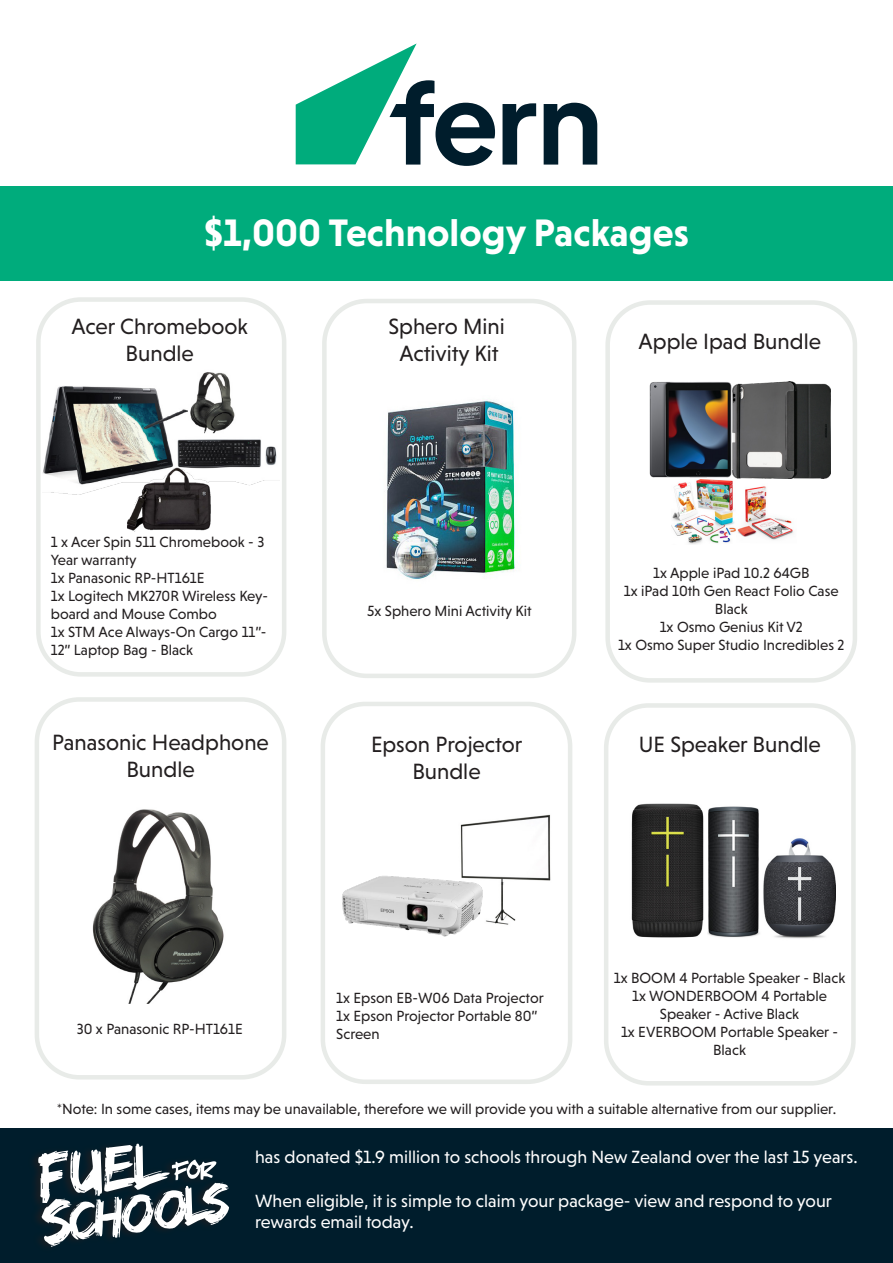
<style>
.page{position:relative;width:893px;height:1263px;background:#fff}
.page>*{position:absolute;margin:0;border:0;box-sizing:border-box;transform-origin:0 0}
.t1{font:700 39px "Niveau Grotesk";color:#fff}
.t2{font:22.5px/27px "Niveau Grotesk";color:#231f20;text-align:center}
.t3{font:18px/21.6px "Niveau Grotesk";color:#fff}
.t4{font:15px/18px "Niveau Grotesk";color:#231f20}
</style>
<div class="page">
<div style="left:36px;top:297px;width:250px;height:380px;border:4px solid #e8ebe8;border-radius:43px"></div>
<div style="left:322px;top:299px;width:254px;height:379px;border:4px solid #e8ebe8;border-radius:43px"></div>
<img style="left:386px;top:400px;width:129px;height:179px">
<img style="left:43px;top:372px;width:234px;height:160px">
<img style="left:124px;top:466px;width:97px;height:65px">
<svg style="left:544px;top:103px;width:53px;height:62px"></svg>
<svg style="left:503px;top:103px;width:33px;height:62px"></svg>
<svg style="left:296px;top:44px;width:199px;height:122px"></svg>
<div style="left:0;top:186px;width:893px;height:94px;background:#00ac7c"></div>
<div style="left:35px;top:697px;width:251px;height:382px;border:4px solid #e8ebe8;border-radius:43px"></div>
<img style="left:92px;top:809px;width:132px;height:195px">
<div style="left:321px;top:702px;width:251px;height:382px;border:4px solid #e8ebe8;border-radius:43px"></div>
<div style="left:604px;top:703px;width:252px;height:382px;border:4px solid #e8ebe8;border-radius:43px"></div>
<div style="left:0;top:1128px;width:893px;height:135px;background:#001d2c"></div>
<div style="left:27px;top:1139px;width:143px;height:71px;background:#231f20;opacity:.67"></div>
<svg style="left:38px;top:1143px;width:191px;height:104px"></svg>
<img style="left:460px;top:814px;width:91px;height:111px">
<img style="left:321px;top:844px;width:180px;height:120px">
<img style="left:631px;top:803px;width:73px;height:135px">
<img style="left:707px;top:806px;width:53px;height:132px">
<img style="left:763px;top:838px;width:73px;height:101px">
<div style="left:605px;top:300px;width:252px;height:383px;border:4px solid #e8ebe8;border-radius:43px"></div>
<img style="left:649px;top:381px;width:103px;height:99px">
<img style="left:733px;top:381px;width:97px;height:97px">
<img style="left:671px;top:480px;width:122px;height:64px">
<p class="t1" style="left:204px;top:210px;width:486px">$1,000 Technology Packages</p>
<p class="t2" style="left:72px;top:313px;width:178px">Acer Chromebook<br>Bundle</p>
<p class="t4" style="left:51px;top:533px;width:215px">1 x Acer Spin 511 Chromebook - 3<br>Year warranty</p>
<p class="t4" style="left:51px;top:569px;width:155px">1x Panasonic RP-HT161E</p>
<p class="t4" style="left:51px;top:587px;width:219px">1x Logitech MK270R Wireless Key&shy;board and Mouse Combo</p>
<p class="t4" style="left:51px;top:623px;width:217px">1x STM Ace Always-On Cargo 11”-<br>12” Laptop Bag - Black</p>
<p class="t2" style="left:52px;top:729px;width:218px">Panasonic Headphone<br>Bundle</p>
<p class="t2" style="left:388px;top:313px;width:118px">Sphero Mini</p>
<p class="t2" style="left:399px;top:340px;width:101px">Activity Kit</p>
<p class="t4" style="left:367px;top:602px;width:166px">5x Sphero Mini Activity Kit</p>
<p class="t2" style="left:371px;top:730px;width:153px">Epson Projector</p>
<p class="t2" style="left:412px;top:757px;width:70px">Bundle</p>
<p class="t2" style="left:639px;top:327px;width:184px">Apple Ipad Bundle</p>
<p class="t4" style="left:653px;top:563px;width:158px">1x Apple iPad 10.2 64GB</p>
<p class="t4" style="left:624px;top:581px;width:216px;text-align:center">1x iPad 10th Gen React Folio Case<br>Black</p>
<p class="t4" style="left:660px;top:617px;width:145px">1x Osmo Genius Kit V2</p>
<p class="t4" style="left:618px;top:635px;width:228px">1x Osmo Super Studio Incredibles 2</p>
<p class="t2" style="left:639px;top:730px;width:184px">UE Speaker Bundle</p>
<p class="t4" style="left:77px;top:1020px;width:168px">30 x Panasonic RP-HT161E</p>
<p class="t4" style="left:336px;top:989px;width:209px">1x Epson EB-W06 Data Projector</p>
<p class="t4" style="left:336px;top:1007px;width:203px">1x Epson Projector Portable 80”<br>Screen</p>
<p class="t4" style="left:614px;top:969px;width:233px">1x BOOM 4 Portable Speaker - Black</p>
<p class="t4" style="left:632px;top:987px;width:196px;text-align:center">1x WONDERBOOM 4 Portable<br>Speaker - Active Black</p>
<p class="t4" style="left:621px;top:1023px;width:219px;text-align:center">1x EVERBOOM Portable Speaker -<br>Black</p>
<p class="t4" style="left:57px;top:1099px;width:781px">*Note: In some cases, items may be unavailable, therefore we will provide you with a suitable alternative from our supplier.</p>
<p class="t3" style="left:255px;top:1146px;width:604px">has donated $1.9 million to schools through New Zealand over the last 15 years.</p>
<p class="t3" style="left:255px;top:1189px;width:578px">When eligible, it is simple to claim your package- view and respond to your rewards email today.</p>
</div>
